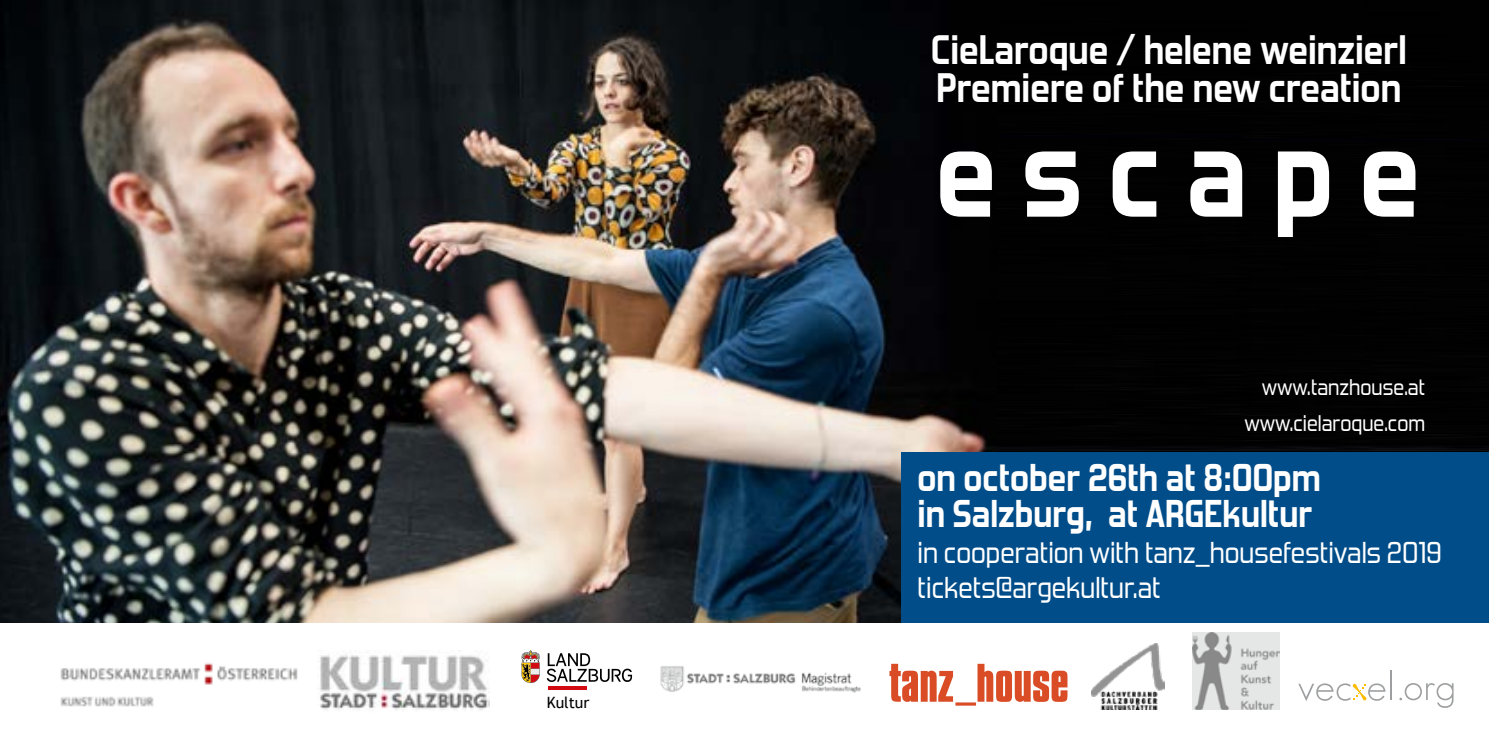
<style>
.page{position:relative;width:1489px;height:745px;background:#fff}
.page>*{position:absolute;margin:0;border:0;box-sizing:border-box;transform-origin:0 0}
.t1{font:700 127px "Forgotten Futurist Rg";color:#fff}
.t2{font:700 41px/38.2px "Forgotten Futurist Rg";color:#fff}
.t3{font:700 38.5px/36px "Forgotten Futurist Rg";color:#fff}
.t4{font:30px/35px "Forgotten Futurist Rg";color:#fff}
.t5{font:22.5px/36px "Forgotten Futurist Rg";color:#fff;text-align:right}
.t6{font:15.5px "Trebuchet MS";color:#000}
</style>
<div class="page">
<div style="left:996px;top:0;width:492px;height:452px;background:#010101"></div>
<img style="left:0;top:0;width:996px;height:622px">
<div style="left:901px;top:452px;width:587px;height:172px;background:#014d89"></div>
<div style="left:0;top:622px;width:1488px;height:122px;background:#fff"></div>
<img style="left:320px;top:655px;width:169px;height:55px">
<img style="left:1091px;top:643px;width:73px;height:66px">
<img style="left:1192px;top:632px;width:87px;height:77px">
<img style="left:660px;top:666px;width:201px;height:27px">
<hr style="left:1389px;top:670px;width:2px;height:30px;background:#9c9e9f">
<svg style="left:1298px;top:683px;width:87px;height:17px"></svg>
<svg style="left:1399px;top:683px;width:54px;height:24px"></svg>
<svg style="left:521px;top:650px;width:19px;height:32px"></svg>
<hr style="left:547px;top:686px;width:39px;height:3px;background:#d20a11">
<svg style="left:546px;top:653px;width:86px;height:28px"></svg>
<img style="left:60px;top:663px;width:238px;height:44px">
<svg style="left:889px;top:663px;width:178px;height:42px"></svg>
<p class="t6" style="left:546px;top:692px;width:44px">Kultur</p>
<h2 class="t2" style="left:931px;top:30px;width:477px">CieLaroque / helene weinzierl<br>Premiere of the new creation</h2>
<h1 class="t1" style="left:935px;top:95px;width:486px">e s c a p e</h1>
<p class="t5" style="left:1244px;top:368px;width:182px">www.tanzhouse.at www.cielaroque.com</p>
<p class="t3" style="left:917px;top:459px;width:405px">on october 26th at 8:00pm in Salzburg, at ARGEkultur</p>
<p class="t4" style="left:917px;top:534px;width:526px">in cooperation with tanz_housefestivals 2019 tickets@argekultur.at</p>
</div>
